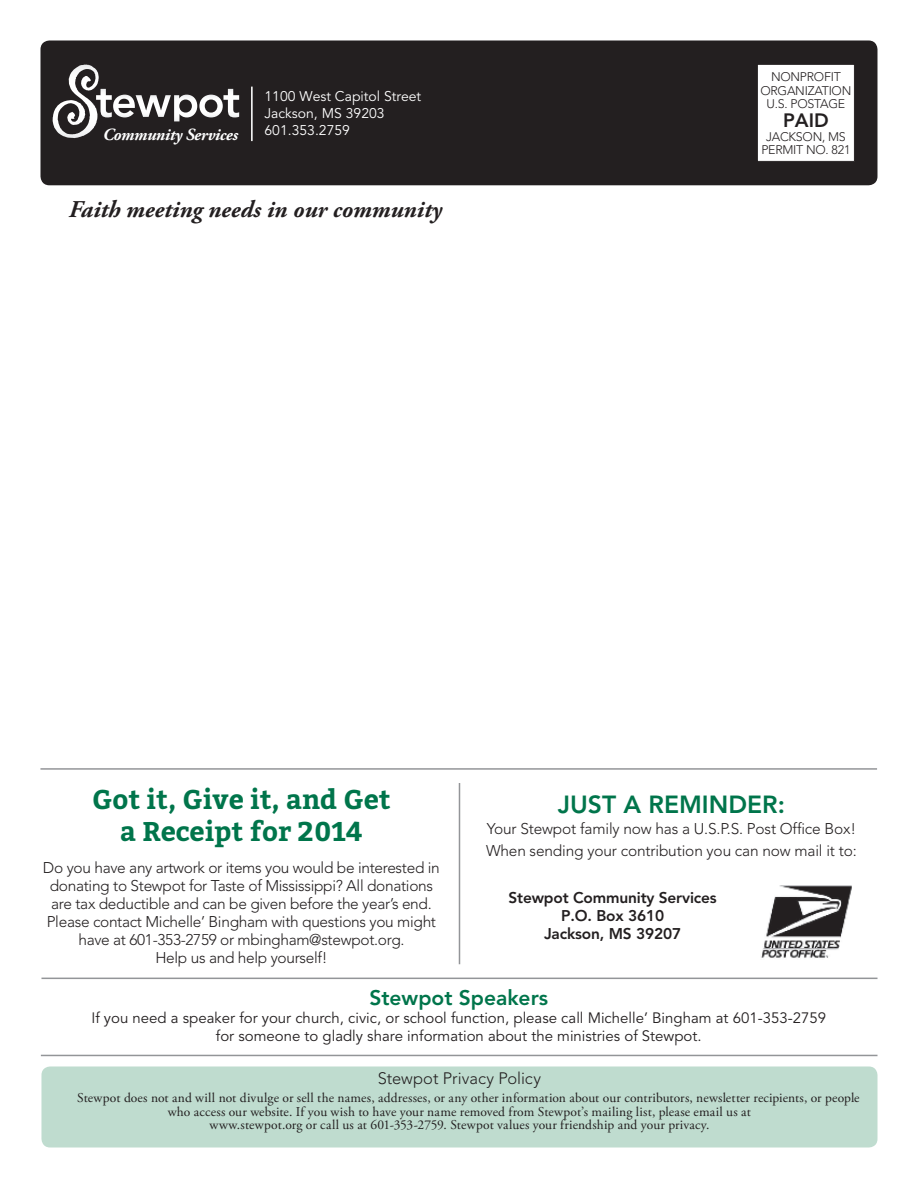
<style>
.page{position:relative;width:918px;height:1188px;background:#fff}
.page>*{position:absolute;margin:0;border:0;box-sizing:border-box;transform-origin:0 0}
.t1{font:700 27px/32.4px "Bitter";color:#00754b;text-align:center}
.t2{font:800 24.6px "Avenir";color:#00754b}
.t3{font:italic 700 24px "Adobe Garamond Pro";color:#231f20}
.t4{font:800 21px "Avenir";color:#00754b}
.t5{font:800 19.2px "Avenir";color:#231f20}
.t6{font:italic 700 17.1px "Adobe Garamond Pro";letter-spacing:-.02em;color:#fff}
.Body_Copy{font:300 16.5px "Avenir";color:#231f20}
.No_Spacing{font:300 15.45px/18px "Avenir";letter-spacing:-.02em;color:#231f20}
.No_Spacing-2{font:800 15.45px "Avenir";letter-spacing:-.01em;color:#231f20}
.List_Paragraph{font:15px/18px "Avenir";color:#231f20;text-align:center}
.t7{font:13.95px "Avenir";color:#fff}
.Body_Copy-2{font:13.5px "Adobe Garamond Pro";letter-spacing:.01em;color:#231f20}
.t8{font:300 12.45px "Avenir";letter-spacing:-.02em;color:#231f20}
</style>
<div class="page">
<div style="left:40px;top:40px;width:837px;height:145px;background:#231f20;border-radius:9px"></div>
<svg style="left:53px;top:65px;width:186px;height:73px"></svg>
<hr style="left:251px;top:87px;width:2px;height:54px;background:#fff">
<div style="left:757px;top:64px;width:97px;height:97px;background:#fff"></div>
<div style="left:757px;top:64px;width:98px;height:98px;border:1px solid #231f20"></div>
<div style="left:41px;top:1066px;width:837px;height:82px;background:#bfdccf;border-radius:9px"></div>
<hr style="left:41px;top:1055px;width:837px;height:1px;background:#939598">
<hr style="left:459px;top:783px;width:1px;height:181px;background:#939598">
<hr style="left:40px;top:768px;width:837px;height:2px;background:#939598">
<hr style="left:41px;top:978px;width:837px;height:1px;background:#939598">
<img style="left:761px;top:885px;width:91px;height:73px">
<p class="t6" style="left:103px;top:124px;width:137px">Community Services</p>
<p class="t7" style="left:265px;top:89px;width:158px">1100 West Capitol Street</p>
<p class="t7" style="left:265px;top:105px;width:122px">Jackson, MS 39203</p>
<p class="t7" style="left:265px;top:122px;width:87px">601.353.2759</p>
<p class="t3" style="left:69px;top:196px;width:375px">Faith meeting needs in our community</p>
<p class="t8" style="left:771px;top:69px;width:71px">NONPROFIT</p>
<p class="t8" style="left:760px;top:83px;width:93px">ORGANIZATION</p>
<p class="t8" style="left:767px;top:97px;width:80px">U.S. POSTAGE</p>
<p class="t5" style="left:783px;top:109px;width:47px">PAID</p>
<p class="t8" style="left:766px;top:129px;width:81px">JACKSON, MS</p>
<p class="t8" style="left:761px;top:143px;width:91px">PERMIT NO. 821</p>
<p class="t1" style="left:92px;top:783px;width:300px">Got it, Give it, and Get a Receipt for 2014</p>
<p class="No_Spacing" style="left:43px;top:859px;width:398px;text-align:center">Do you have any artwork or items you would be interested in donating to Stewpot for Taste of Mississippi? All donations are tax deductible and can be given before the year’s end.<br>Please contact Michelle’ Bingham with questions you might have at 601-353-2759 or mbingham@stewpot.org.<br>Help us and help yourself!</p>
<p class="t2" style="left:558px;top:789px;width:229px">JUST A REMINDER:</p>
<p class="No_Spacing" style="left:486px;top:818px;width:372px;line-height:21.6px">Your Stewpot family now has a U.S.P.S. Post Office Box!<br>When sending your contribution you can now mail it to:</p>
<p class="No_Spacing-2" style="left:509px;top:888px;width:210px">Stewpot Community Services</p>
<p class="No_Spacing-2" style="left:561px;top:906px;width:105px">P.O. Box 3610</p>
<p class="No_Spacing-2" style="left:544px;top:924px;width:139px">Jackson, MS 39207</p>
<p class="t4" style="left:369px;top:985px;width:180px">Stewpot Speakers</p>
<p class="List_Paragraph" style="left:91px;top:1009px;width:736px">If you need a speaker for your church, civic, or school function, please call Michelle’ Bingham at 601-353-2759 for someone to gladly share information about the ministries of Stewpot.</p>
<p class="Body_Copy" style="left:378px;top:1069px;width:165px">Stewpot Privacy Policy</p>
<p class="Body_Copy-2" style="left:77px;top:1090px;width:784px">Stewpot does not and will not divulge or sell the names, addresses, or any other information about our contributors, newsletter recipients, or people</p>
<p class="Body_Copy-2" style="left:168px;top:1103px;width:585px">who access our website. If you wish to have your name removed from Stewpot’s mailing list, please email us at</p>
<p class="Body_Copy-2" style="left:209px;top:1117px;width:502px">www.stewpot.org or call us at 601-353-2759. Stewpot values your friendship and your privacy.</p>
</div>
